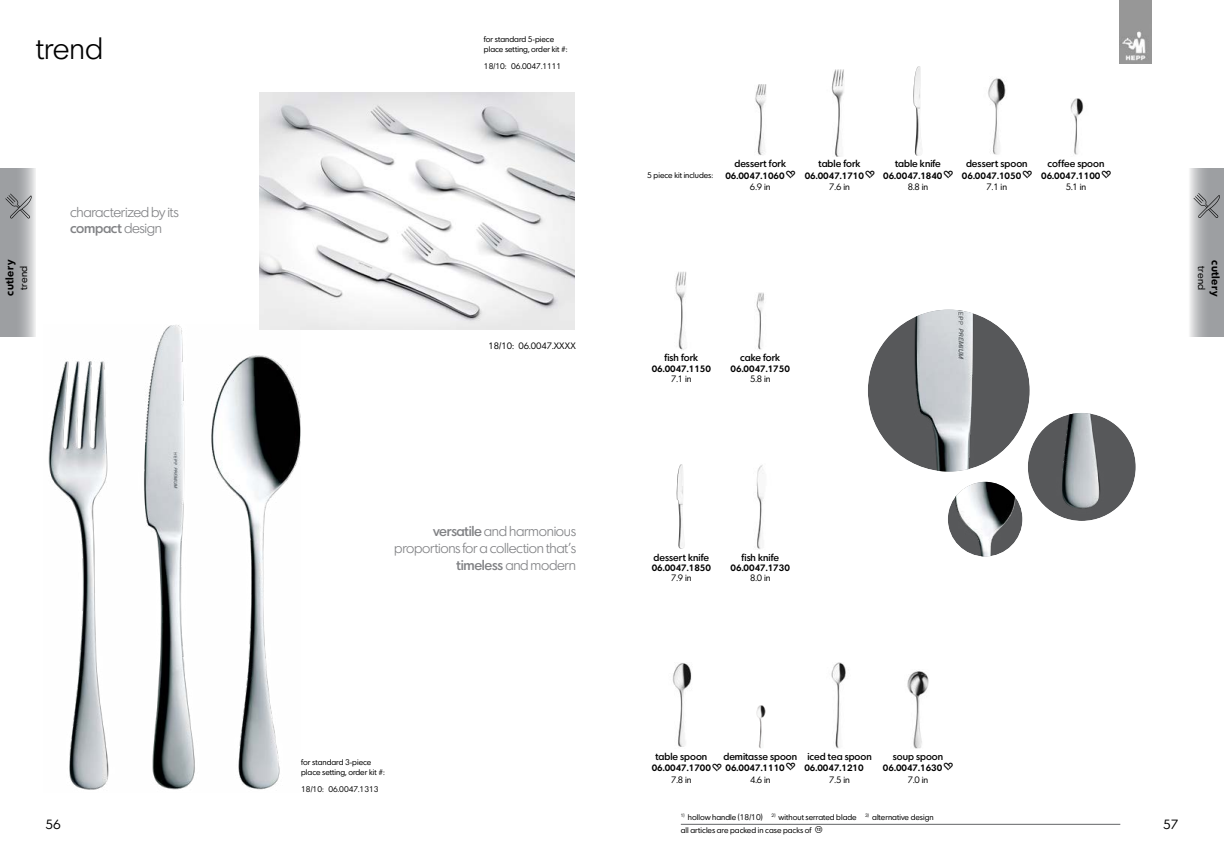
<style>
.page{position:relative;width:1224px;height:842px;background:#fff}
.page>*{position:absolute;margin:0;border:0;box-sizing:border-box;transform-origin:0 0}
.t1{font:300 30px "Bauscher";color:#000}
.t2{font:300 14px/16.8px "Bauscher";letter-spacing:-.025em;color:#818285}
.t3{font:13px "Bauscher";color:#000}
.t4{font:600 11px "Bauscher";letter-spacing:.03em;color:#000}
.t5{font:500 10px "Bauscher";color:#000}
.t6{font:10px "Bauscher";letter-spacing:.03em;color:#000}
.t7{font:600 9px "Bauscher";color:#000}
.t8{font:9px "Bauscher";color:#000}
.t9{font:8px/9.6px "Bauscher";color:#000}
.s1{font-weight:500}
</style>
<div class="page">
<hr style="left:681px;top:824px;width:439px;height:1px;background:#636466">
<svg style="left:1190px;top:168px;width:34px;height:169px;background:#afb0b3"></svg>
<svg style="left:1194px;top:193px;width:26px;height:25px"></svg>
<svg style="left:0;top:168px;width:36px;height:169px;background:#afb1b3"></svg>
<svg style="left:5px;top:194px;width:27px;height:24px"></svg>
<img style="left:48px;top:324px;width:253px;height:466px">
<svg style="left:1120px;top:0;width:32px;height:63px;background:#a2a2a2"></svg>
<img style="left:677px;top:464px;width:8px;height:85px">
<img style="left:756px;top:465px;width:8px;height:84px">
<img style="left:675px;top:271px;width:12px;height:79px">
<img style="left:756px;top:293px;width:8px;height:57px">
<img style="left:672px;top:663px;width:20px;height:84px">
<img style="left:831px;top:662px;width:15px;height:87px">
<img style="left:907px;top:670px;width:22px;height:79px">
<img style="left:756px;top:705px;width:10px;height:44px">
<img style="left:831px;top:70px;width:13px;height:86px">
<img style="left:913px;top:66px;width:9px;height:90px">
<img style="left:988px;top:78px;width:18px;height:77px">
<img style="left:755px;top:84px;width:12px;height:71px">
<img style="left:1070px;top:98px;width:14px;height:57px">
<img style="left:948px;top:482px;width:75px;height:74px;border-radius:37px">
<img style="left:868px;top:309px;width:162px;height:162px">
<img style="left:1028px;top:413px;width:108px;height:108px;border-radius:54px">
<img style="left:260px;top:92px;width:315px;height:237px">
<h1 class="t1" style="left:36px;top:30px;width:69px">trend</h1>
<h3 class="t4" style="left:3px;top:296px;width:38px;rotate:-90deg">cutlery</h3>
<p class="t6" style="left:18px;top:290px;width:26px;rotate:-90deg">trend</p>
<h2 class="t2" style="left:70px;top:203px;width:110px">characterized by its <span class="s1">compact</span> design</h2>
<p class="t9" style="left:484px;top:34px;width:85px">for standard 5-piece place setting, order kit #:</p>
<p class="t9" style="left:484px;top:61px;width:79px">18/10: 06.0047.1111</p>
<p class="t8" style="left:489px;top:341px;width:89px">18/10: 06.0047.XXXX</p>
<h2 class="t2" style="left:394px;top:522px;width:183px;text-align:right"><span class="s1">versatile</span> and harmonious proportions for a collection that’s <span class="s1">timeless</span> and modern</h2>
<p class="t5" style="left:734px;top:157px;width:53px">dessert fork</p>
<p class="t5" style="left:819px;top:157px;width:44px">table fork</p>
<p class="t5" style="left:895px;top:157px;width:47px">table knife</p>
<p class="t5" style="left:966px;top:157px;width:63px">dessert spoon</p>
<p class="t5" style="left:1048px;top:157px;width:58px">coffee spoon</p>
<p class="t8" style="left:750px;top:181px;width:22px">6.9 in</p>
<p class="t8" style="left:829px;top:181px;width:22px">7.6 in</p>
<p class="t8" style="left:908px;top:181px;width:22px">8.8 in</p>
<p class="t8" style="left:987px;top:181px;width:22px">7.1 in</p>
<p class="t8" style="left:1066px;top:181px;width:22px">5.1 in</p>
<p class="t9" style="left:647px;top:170px;width:67px">5 piece kit includes:</p>
<p class="t7" style="left:725px;top:170px;width:61px">06.0047.1060</p>
<p class="t7" style="left:805px;top:170px;width:61px">06.0047.1710</p>
<p class="t7" style="left:883px;top:170px;width:61px">06.0047.1840</p>
<p class="t7" style="left:962px;top:170px;width:61px">06.0047.1050</p>
<p class="t7" style="left:1041px;top:170px;width:61px">06.0047.1100</p>
<p class="t5" style="left:664px;top:352px;width:35px">fish fork</p>
<p class="t5" style="left:740px;top:352px;width:42px">cake fork</p>
<p class="t7" style="left:652px;top:363px;width:61px">06.0047.1150</p>
<p class="t7" style="left:731px;top:363px;width:61px">06.0047.1750</p>
<p class="t8" style="left:671px;top:373px;width:22px">7.1 in</p>
<p class="t8" style="left:750px;top:373px;width:22px">5.8 in</p>
<p class="t5" style="left:654px;top:551px;width:57px">dessert knife</p>
<p class="t5" style="left:741px;top:551px;width:39px">fish knife</p>
<p class="t7" style="left:652px;top:562px;width:61px">06.0047.1850</p>
<p class="t7" style="left:731px;top:562px;width:61px">06.0047.1730</p>
<p class="t8" style="left:671px;top:573px;width:22px">7.9 in</p>
<p class="t8" style="left:750px;top:573px;width:22px">8.0 in</p>
<h3 class="t4" style="left:1222px;top:260px;width:38px;rotate:90deg">cutlery</h3>
<p class="t6" style="left:1208px;top:266px;width:26px;rotate:90deg">trend</p>
<p class="t9" style="left:301px;top:757px;width:85px">for standard 3-piece place setting, order kit #:</p>
<p class="t9" style="left:301px;top:784px;width:79px">18/10: 06.0047.1313</p>
<p class="t5" style="left:655px;top:750px;width:53px">table spoon</p>
<p class="t5" style="left:723px;top:750px;width:150px">demitasse spoon iced tea spoon</p>
<p class="t5" style="left:893px;top:750px;width:52px">soup spoon</p>
<p class="t8" style="left:671px;top:774px;width:22px">7.8 in</p>
<p class="t8" style="left:750px;top:774px;width:22px">4.6 in</p>
<p class="t8" style="left:829px;top:774px;width:22px">7.5 in</p>
<p class="t8" style="left:908px;top:774px;width:22px">7.0 in</p>
<p class="t7" style="left:804px;top:763px;width:61px">06.0047.1210</p>
<p class="t7" style="left:883px;top:763px;width:61px">06.0047.1630</p>
<p class="t7" style="left:652px;top:763px;width:61px">06.0047.1700</p>
<p class="t7" style="left:725px;top:763px;width:61px">06.0047.1110</p>
<p class="t9" style="left:681px;top:810px;width:254px;line-height:13px"><sup>1)</sup> hollow handle (18/10) <sup>2)</sup> without serrated blade <sup>3)</sup> alternative design all articles are packed in case packs of</p>
<h3 class="t3" style="left:45px;top:816px;width:17px">56</h3>
<h3 class="t3" style="left:1163px;top:816px;width:17px">57</h3>
</div>
